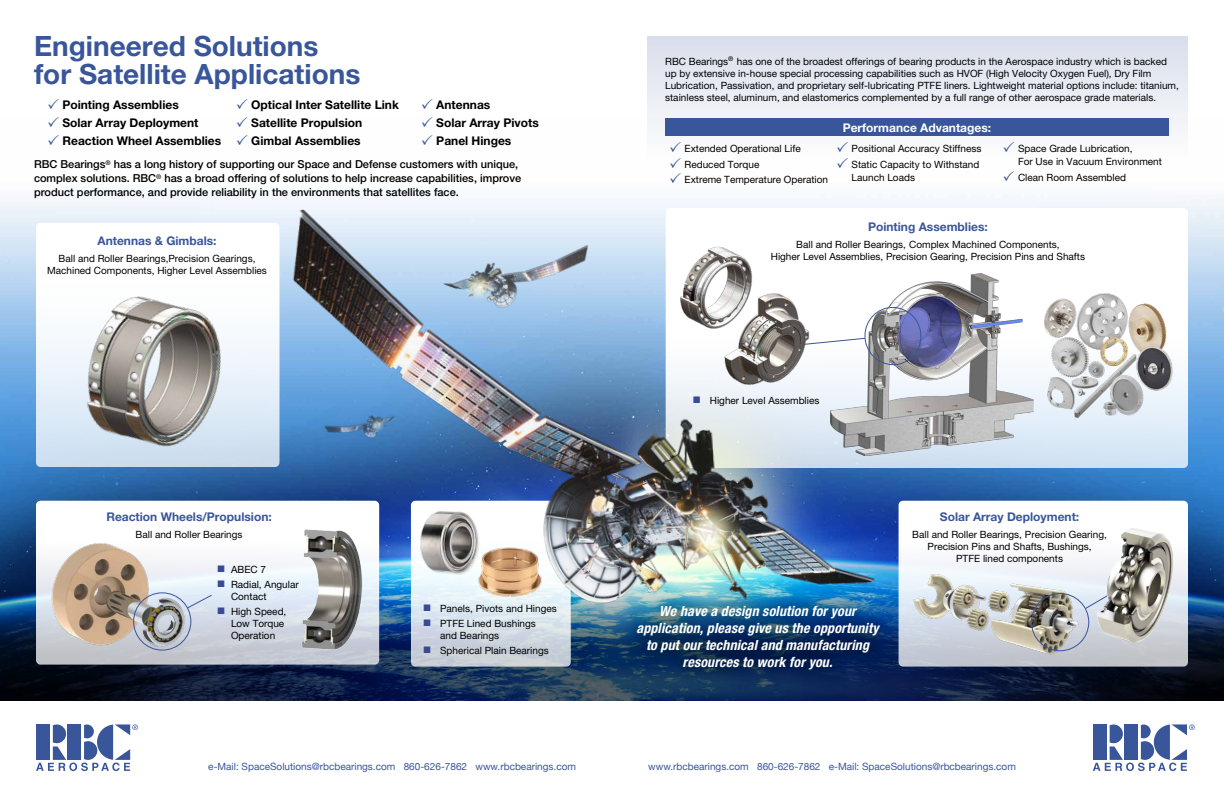
<style>
.page{position:relative;width:1224px;height:792px;background:#fff}
.page>*{position:absolute;margin:0;border:0;box-sizing:border-box;transform-origin:0 0}
.t1{font:700 28px/28px "Helvetica Neue";color:#39569b}
.t2{font:italic 700 condensed 14px/17px "Helvetica Neue";letter-spacing:.01em;color:#fff;text-align:center}
.t3{font:700 12px/18px "Helvetica Neue";color:#000}
.t4{font:700 12px "Helvetica Neue";color:#39569b}
.t5{font:700 12px "Helvetica Neue";color:#fff}
.t6{font:500 11px/14px "Helvetica Neue";color:#000}
.t7{font:10px/12px "Helvetica Neue";color:#000}
.t8{font:10px "Helvetica Neue";color:#39569b}
</style>
<div class="page">
<img style="left:0;top:118px;width:1224px;height:454px">
<div style="left:36px;top:223px;width:244px;height:244px;background:linear-gradient(to bottom,#fff,#d2e3f4);border-radius:4px"></div>
<svg style="left:0;top:572px;width:1224px;height:129px;background:#0e203f"></svg>
<div style="left:899px;top:501px;width:289px;height:166px;background:#fff;border-radius:4px"></div>
<div style="left:411px;top:501px;width:160px;height:166px;background:#cad1d7;border-radius:4px"></div>
<svg style="left:666px;top:208px;width:522px;height:260px"></svg>
<div style="left:648px;top:36px;width:540px;height:147px;background:linear-gradient(to bottom,#d7ddeb,#fff)"></div>
<div style="left:665px;top:119px;width:504px;height:17px;background:#39569b"></div>
<svg style="left:36px;top:724px;width:102px;height:47px"></svg>
<svg style="left:1093px;top:724px;width:102px;height:47px"></svg>
<img style="left:1044px;top:293px;width:129px;height:128px">
<img style="left:931px;top:274px;width:102px;height:181px">
<img style="left:905px;top:565px;width:184px;height:101px">
<div style="left:1031px;top:593px;width:58px;height:58px;border:1px solid #39569b;border-radius:50%"></div>
<img style="left:1081px;top:528px;width:102px;height:124px">
<div style="left:36px;top:501px;width:343px;height:164px;background:linear-gradient(to bottom,#fff,#bcc4d0);border-radius:4px"></div>
<img style="left:43px;top:544px;width:141px;height:110px">
<div style="left:133px;top:592px;width:58px;height:59px;border:1px solid #39569b;border-radius:50%"></div>
<div style="left:623px;top:591px;width:270px;height:92px;background:#000;opacity:.9"></div>
<img style="left:50px;top:261px;width:142px;height:215px">
<img style="left:192px;top:164px;width:739px;height:490px">
<img style="left:670px;top:493px;width:79px;height:79px">
<svg style="left:670px;top:142px;width:11px;height:10px"></svg>
<svg style="left:670px;top:158px;width:11px;height:25px"></svg>
<svg style="left:837px;top:142px;width:11px;height:10px"></svg>
<svg style="left:837px;top:158px;width:31px;height:13px"></svg>
<svg style="left:1004px;top:142px;width:30px;height:13px"></svg>
<svg style="left:1004px;top:171px;width:10px;height:10px"></svg>
<svg style="left:424px;top:604px;width:6px;height:7px"></svg>
<svg style="left:424px;top:619px;width:6px;height:7px"></svg>
<svg style="left:424px;top:646px;width:6px;height:7px"></svg>
<svg style="left:218px;top:565px;width:6px;height:7px"></svg>
<svg style="left:218px;top:580px;width:6px;height:7px"></svg>
<svg style="left:186px;top:594px;width:38px;height:20px"></svg>
<svg style="left:48px;top:118px;width:11px;height:9px"></svg>
<svg style="left:48px;top:135px;width:11px;height:10px"></svg>
<svg style="left:237px;top:118px;width:11px;height:9px"></svg>
<svg style="left:237px;top:135px;width:11px;height:10px"></svg>
<svg style="left:422px;top:118px;width:11px;height:9px"></svg>
<svg style="left:422px;top:135px;width:11px;height:10px"></svg>
<svg style="left:694px;top:396px;width:6px;height:7px"></svg>
<h1 class="t1" style="left:34px;top:32px;width:328px">Engineered Solutions for Satellite Applications</h1>
<p class="t3" style="left:62px;top:96px;width:160px">Pointing Assemblies<br>Solar Array Deployment<br>Reaction Wheel Assemblies</p>
<p class="t3" style="left:251px;top:96px;width:149px">Optical Inter Satellite Link<br>Satellite Propulsion<br>Gimbal Assemblies</p>
<p class="t3" style="left:436px;top:96px;width:104px">Antennas<br>Solar Array Pivots<br>Panel Hinges</p>
<p class="t6" style="left:34px;top:157px;width:489px">RBC Bearings<sup>®</sup> has a long history of supporting our Space and Defense customers with unique, complex solutions. RBC<sup>®</sup> has a broad offering of solutions to help increase capabilities, improve product performance, and provide reliability in the environments that satellites face.</p>
<p class="t4" style="left:98px;top:233px;width:121px">Antennas &amp; Gimbals:</p>
<p class="t7" style="left:47px;top:252px;width:221px;text-align:center">Ball and Roller Bearings,Precision Gearings,<br>Machined Components, Higher Level Assemblies</p>
<p class="t4" style="left:106px;top:510px;width:167px">Reaction Wheels/Propulsion:</p>
<p class="t7" style="left:136px;top:528px;width:109px">Ball and Roller Bearings</p>
<p class="t7" style="left:231px;top:561px;width:69px;line-height:15px">ABEC 7<br>Radial, Angular</p>
<p class="t7" style="left:231px;top:588px;width:57px;line-height:15px">Contact<br>High Speed,</p>
<p class="t7" style="left:231px;top:617px;width:55px">Low Torque<br>Operation</p>
<p class="t7" style="left:440px;top:601px;width:118px;line-height:15px">Panels, Pivots and Hinges<br>PTFE Lined Bushings</p>
<p class="t7" style="left:440px;top:628px;width:110px;line-height:15px">and Bearings<br>Spherical Plain Bearings</p>
<p class="t7" style="left:665px;top:55px;width:515px">RBC Bearings<sup>®</sup> has one of the broadest offerings of bearing products in the Aerospace industry which is backed up by extensive in-house special processing capabilities such as HVOF (High Velocity Oxygen Fuel), Dry Film Lubrication, Passivation, and proprietary self-lubricating PTFE liners. Lightweight material options include: titanium, stainless steel, aluminum, and elastomerics complemented by a full range of other aerospace grade materials.</p>
<p class="t5" style="left:843px;top:120px;width:150px">Performance Advantages:</p>
<p class="t7" style="left:685px;top:141px;width:145px;line-height:15.5px">Extended Operational Life<br>Reduced Torque<br>Extreme Temperature Operation</p>
<p class="t7" style="left:852px;top:141px;width:131px;line-height:15.5px">Positional Accuracy Stiffness<br>Static Capacity to Withstand</p>
<p class="t7" style="left:1018px;top:142px;width:145px;line-height:13px">Space Grade Lubrication,<br>For Use in Vacuum Environment</p>
<p class="t7" style="left:1018px;top:171px;width:109px">Clean Room Assembled</p>
<p class="t7" style="left:852px;top:171px;width:65px">Launch Loads</p>
<p class="t4" style="left:868px;top:219px;width:121px">Pointing Assemblies:</p>
<p class="t7" style="left:771px;top:238px;width:316px;text-align:center">Ball and Roller Bearings, Complex Machined Components,<br>Higher Level Assemblies, Precision Gearing, Precision Pins and Shafts</p>
<p class="t7" style="left:710px;top:394px;width:111px">Higher Level Assemblies</p>
<h2 class="t2" style="left:636px;top:602px;width:244px">We have a design solution for your application, please give us the opportunity to put our technical and manufacturing resources to work for you.</h2>
<p class="t4" style="left:940px;top:510px;width:141px">Solar Array Deployment:</p>
<p class="t7" style="left:912px;top:528px;width:196px;text-align:center">Ball and Roller Bearings, Precision Gearing,<br>Precision Pins and Shafts, Bushings,<br>PTFE lined components</p>
<p class="t8" style="left:208px;top:759px;width:369px">e-Mail: SpaceSolutions@rbcbearings.com 860-626-7862 www.rbcbearings.com</p>
<p class="t8" style="left:648px;top:759px;width:369px">www.rbcbearings.com 860-626-7862 e-Mail: SpaceSolutions@rbcbearings.com</p>
</div>
